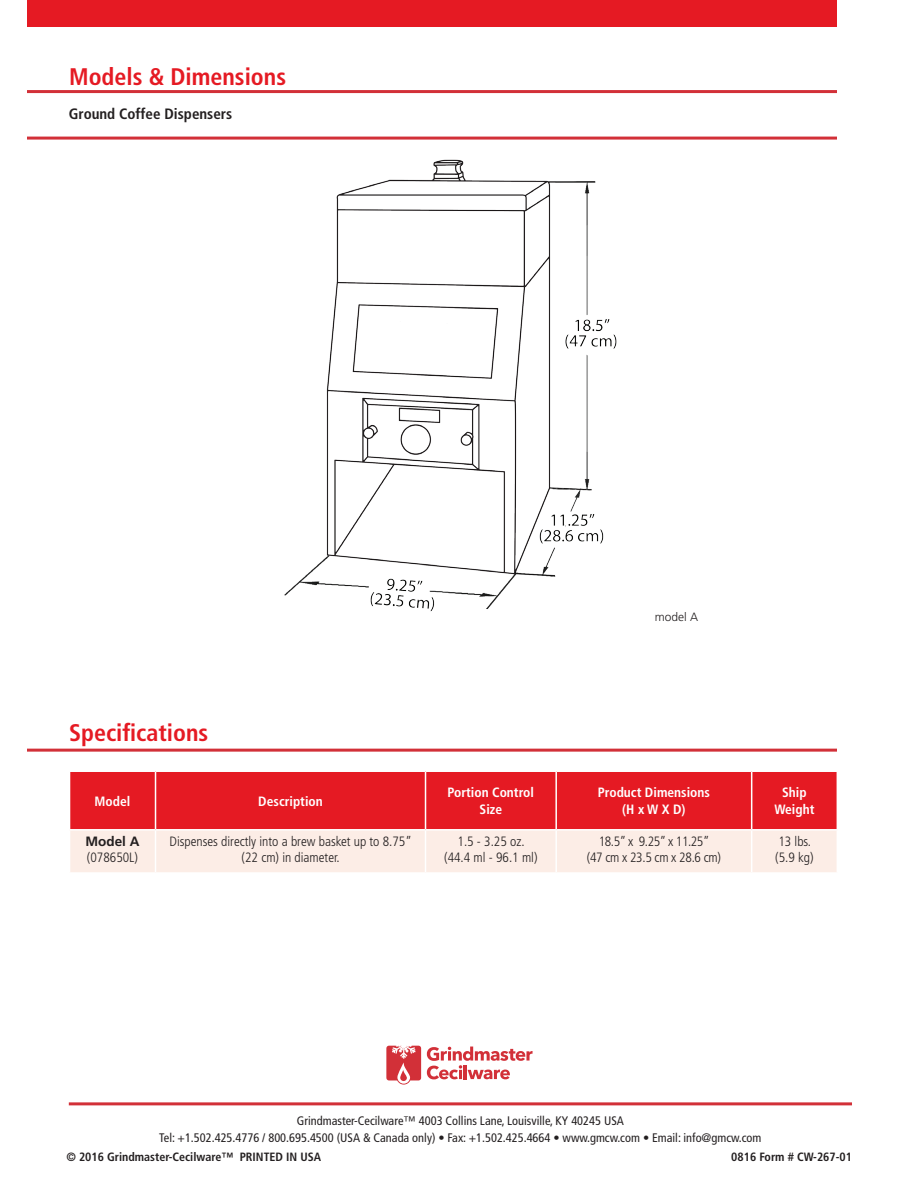
<style>
.page{position:relative;width:918px;height:1188px;background:#fff}
.page>*{position:absolute;margin:0;border:0;box-sizing:border-box;transform-origin:0 0}
.t1{font:700 condensed 24px "Frutiger LT Std";color:#e51a23}
.t2{font:700 condensed 15px "Frutiger LT Std";color:#231f20}
.t3{font:300 condensed 13.5px/16.2px "Frutiger LT Std";color:#231f20;text-align:center}
.t4{font:700 condensed 13.5px/16.2px "Frutiger LT Std";color:#fff;text-align:center}
.t5{font:300 condensed 13.5px/16.2px "Frutiger LT Std";letter-spacing:-.02em;color:#231f20;text-align:center}
.t6{font:700 13.5px "Frutiger LT Std";color:#231f20}
.t7{font:condensed 12.3px/16.5px "Frutiger LT Std";color:#231f20;text-align:center}
.t8{font:700 condensed 12px "Frutiger LT Std";color:#231f20}
.t9{font:300 12px "Frutiger LT Std";color:#231f20}
</style>
<div class="page">
<div style="left:27px;top:0;width:810px;height:27px;background:#e51a23"></div>
<hr style="left:27px;top:90px;width:810px;height:3px;background:#d23038">
<hr style="left:27px;top:137px;width:810px;height:3px;background:#d23038">
<div style="left:70px;top:772px;width:767px;height:57px;background:#e51a23"></div>
<div style="left:70px;top:831px;width:767px;height:41px;background:#fcede6"></div>
<hr style="left:155px;top:772px;width:1px;height:57px;background:#fff">
<hr style="left:425px;top:772px;width:1px;height:57px;background:#fff">
<hr style="left:555px;top:772px;width:2px;height:57px;background:#fff">
<hr style="left:751px;top:772px;width:1px;height:57px;background:#fff">
<hr style="left:155px;top:831px;width:1px;height:41px;background:#fff">
<hr style="left:425px;top:831px;width:1px;height:41px;background:#fff">
<hr style="left:555px;top:831px;width:2px;height:41px;background:#fff">
<hr style="left:751px;top:831px;width:1px;height:41px;background:#fff">
<hr style="left:27px;top:749px;width:810px;height:3px;background:#d23038">
<hr style="left:69px;top:1102px;width:783px;height:3px;background:#d23038">
<svg style="left:386px;top:1046px;width:35px;height:39px"></svg>
<svg style="left:427px;top:1047px;width:106px;height:32px"></svg>
<img style="left:216px;top:90px;width:446px;height:522px">
<h1 class="t1" style="left:69px;top:62px;width:218px">Models &amp; Dimensions</h1>
<p class="t2" style="left:69px;top:105px;width:165px">Ground Coffee Dispensers</p>
<h1 class="t1" style="left:69px;top:718px;width:141px">Specifications</h1>
<p class="t9" style="left:655px;top:610px;width:45px">model A</p>
<p class="t4" style="left:95px;top:793px;width:37px">Model</p>
<p class="t4" style="left:258px;top:793px;width:66px">Description</p>
<p class="t4" style="left:448px;top:785px;width:88px">Portion Control<br>Size</p>
<p class="t4" style="left:598px;top:785px;width:114px">Product Dimensions (H x W X D)</p>
<p class="t4" style="left:775px;top:785px;width:41px">Ship<br>Weight</p>
<p class="t6" style="left:86px;top:833px;width:55px">Model A</p>
<p class="t3" style="left:87px;top:850px;width:53px">(078650L)</p>
<p class="t3" style="left:170px;top:833px;width:244px">Dispenses directly into a brew basket up to 8.75” (22 cm) in diameter.</p>
<p class="t3" style="left:444px;top:833px;width:95px">1.5 - 3.25 oz. (44.4 ml - 96.1 ml)</p>
<p class="t5" style="left:587px;top:833px;width:136px">18.5” x 9.25” x 11.25”<br>(47 cm x 23.5 cm x 28.6 cm)</p>
<p class="t3" style="left:775px;top:833px;width:40px;text-align:left">13 lbs. (5.9 kg)</p>
<p class="t7" style="left:159px;top:1113px;width:604px">Grindmaster-Cecilware™ 4003 Collins Lane, Louisville, KY 40245 USA<br>Tel: +1.502.425.4776 / 800.695.4500 (USA &amp; Canada only) • Fax: +1.502.425.4664 • www.gmcw.com • Email: info@gmcw.com</p>
<p class="t8" style="left:66px;top:1150px;width:256px">© 2016 Grindmaster-Cecilware™ PRINTED IN USA</p>
<p class="t8" style="left:731px;top:1150px;width:122px">0816 Form # CW-267-01</p>
</div>
